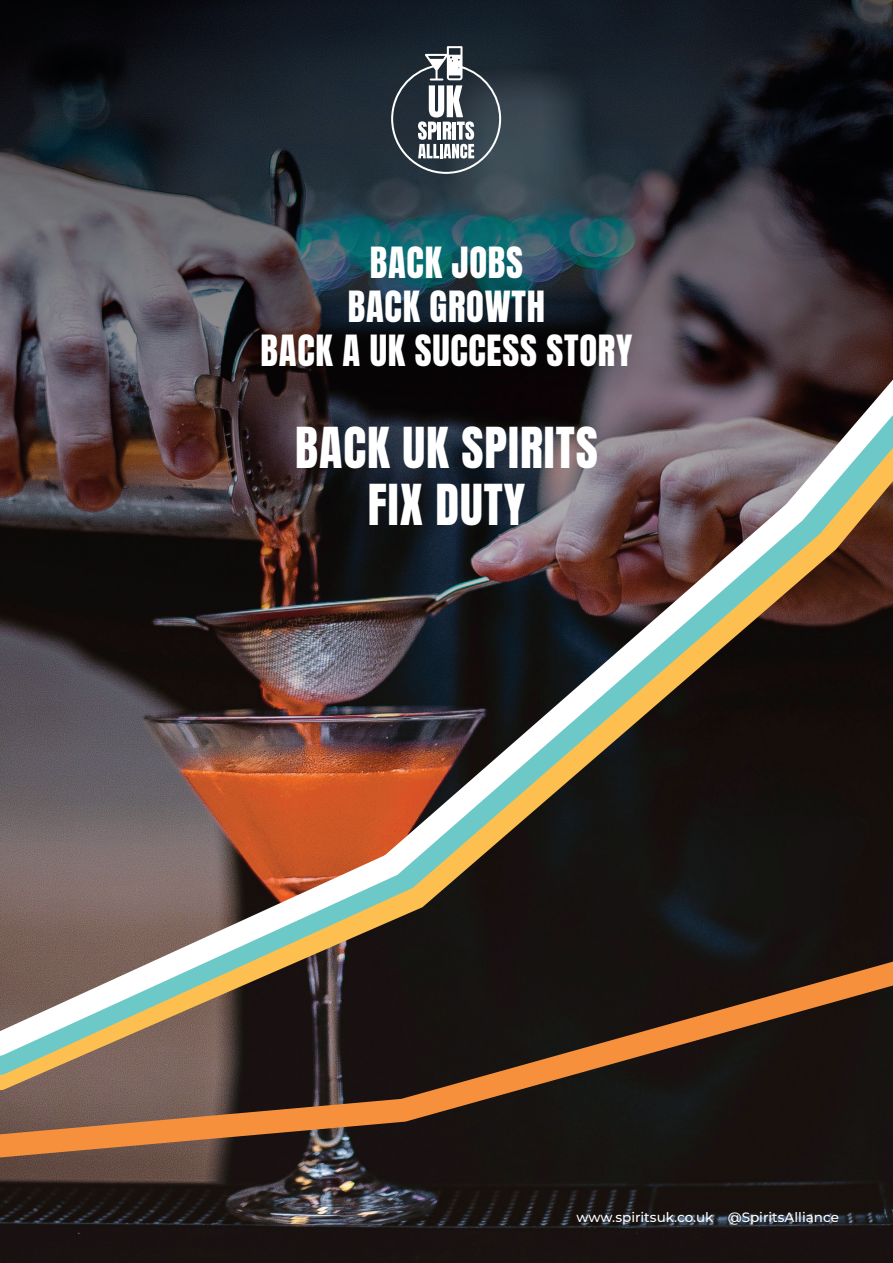
<style>
.page{position:relative;width:893px;height:1263px;background:#fff}
.page>*{position:absolute;margin:0;border:0;box-sizing:border-box;transform-origin:0 0}
.t1{font:48px "Anton";letter-spacing:.02em;color:#fff}
.t2{font:36.6px "Anton";letter-spacing:.02em;color:#fff}
.Body_Copy{font:500 13.5px "Montserrat";color:#fff}
</style>
<div class="page">
<img style="left:0;top:0;width:893px;height:1263px">
<svg style="left:0;top:1125px;width:893px;height:54px"></svg>
<img style="left:0;top:361px;width:893px;height:764px">
<svg style="left:391px;top:46px;width:110px;height:128px"></svg>
<p class="t2" style="left:370px;top:244px;width:155px">BACK JOBS</p>
<p class="t2" style="left:348px;top:288px;width:199px">BACK GROWTH</p>
<p class="t2" style="left:261px;top:332px;width:373px">BACK A UK SUCCESS STORY</p>
<p class="t1" style="left:295px;top:423px;width:304px">BACK UK SPIRITS</p>
<p class="t1" style="left:368px;top:481px;width:159px">FIX DUTY</p>
<p class="Body_Copy" style="left:577px;top:1208px;width:138px">www.spiritsuk.co.uk</p>
<p class="Body_Copy" style="left:728px;top:1208px;width:113px">@SpiritsAlliance</p>
</div>
